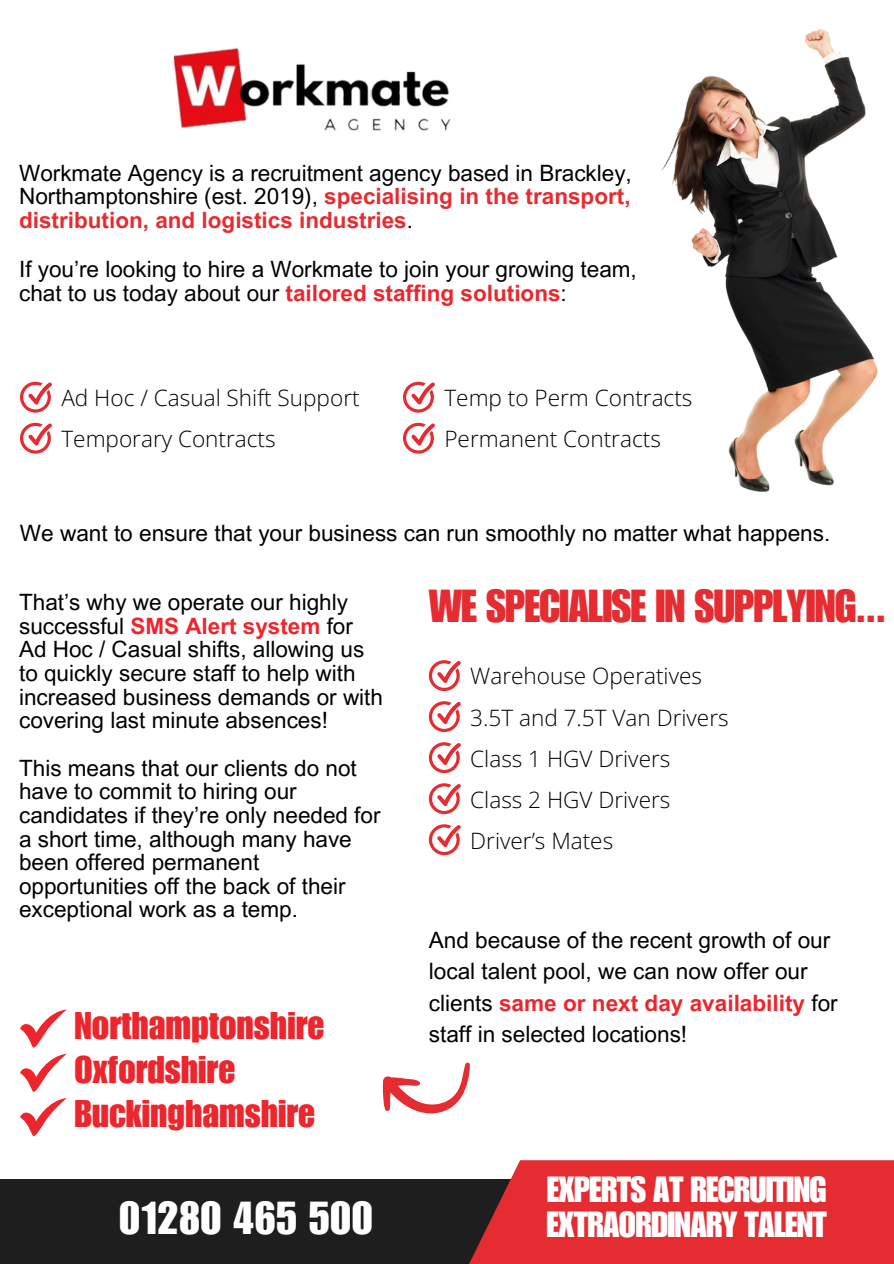
<style>
.page{position:relative;width:894px;height:1264px;background:#fff}
.page>*{position:absolute;margin:0;border:0;box-sizing:border-box;transform-origin:0 0}
.t1{font:45px "Impact LT Std";letter-spacing:-.02em;color:#e42c31}
.t2{font:45px "Impact LT Std";color:#fff}
.t3{font:37.5px "Impact LT Std";color:#ed252c}
.t4{font:35.4px "Impact LT Std";letter-spacing:-.02em;color:#fff}
.t5{font:22.5px/23.7px "Arial MT Pro";color:#000}
.t6{font:300 22.5px "Open Sans";color:#000}
.t7{font:700 22.5px "Arial MT Pro";color:#ed252c}
.s1{font-weight:700;color:#e42c31}
.s2{font-weight:400;color:#000}
.s3{font-weight:700;color:#ed252c}
</style>
<div class="page">
<div style="left:0;top:1178px;width:893px;height:85px;background:#1e1e1e"></div>
<img style="left:661px;top:29px;width:216px;height:463px">
<div style="left:455px;top:1160px;width:438px;height:103px;background:#e42c31"></div>
<img style="left:174px;top:47px;width:277px;height:84px">
<svg style="left:428px;top:742px;width:33px;height:31px"></svg>
<svg style="left:428px;top:701px;width:33px;height:31px"></svg>
<svg style="left:428px;top:660px;width:33px;height:31px"></svg>
<svg style="left:428px;top:783px;width:33px;height:31px"></svg>
<svg style="left:428px;top:824px;width:33px;height:31px"></svg>
<svg style="left:20px;top:423px;width:32px;height:30px"></svg>
<svg style="left:20px;top:382px;width:32px;height:30px"></svg>
<svg style="left:403px;top:382px;width:32px;height:30px"></svg>
<svg style="left:403px;top:423px;width:32px;height:30px"></svg>
<svg style="left:382px;top:1062px;width:88px;height:52px"></svg>
<svg style="left:20px;top:1009px;width:47px;height:38px"></svg>
<svg style="left:20px;top:1053px;width:47px;height:39px"></svg>
<svg style="left:20px;top:1098px;width:47px;height:38px"></svg>
<p class="t5" style="left:19px;top:164px;width:614px;text-align:justify">Workmate Agency is a recruitment agency based in Brackley, Northamptonshire (est. 2019), <span class="s1">specialising in the transport, distribution, and logistics industries</span>.</p>
<p class="t5" style="left:19px;top:260px;width:619px">If you’re looking to hire a Workmate to join your growing team,</p>
<h1 class="t7" style="left:19px;top:285px;width:549px"><span class="s2">chat to us today about our</span> tailored staffing solutions<span class="s2">:</span></h1>
<p class="t6" style="left:61px;top:382px;width:299px">Ad Hoc / Casual Shift Support</p>
<p class="t6" style="left:444px;top:382px;width:249px">Temp to Perm Contracts</p>
<p class="t6" style="left:444px;top:423px;width:218px">Permanent Contracts</p>
<p class="t6" style="left:61px;top:423px;width:216px">Temporary Contracts</p>
<p class="t5" style="left:20px;top:524px;width:811px">We want to ensure that your business can run smoothly no matter what happens.</p>
<p class="t5" style="left:19px;top:593px;width:365px">That’s why we operate our highly successful <span class="s3">SMS Alert system</span> for Ad Hoc / Casual shifts, allowing us to quickly secure staff to help with increased business demands or with covering last minute absences!</p>
<p class="t5" style="left:19px;top:758px;width:363px">This means that our clients do not have to commit to hiring our candidates if they’re only needed for a short time, although many have been offered permanent opportunities off the back of their exceptional work as a temp.</p>
<p class="t3" style="left:74px;top:1011px;width:251px">Northamptonshire</p>
<p class="t3" style="left:74px;top:1056px;width:162px">Oxfordshire</p>
<p class="t3" style="left:74px;top:1100px;width:242px">Buckinghamshire</p>
<p class="t1" style="left:428px;top:589px;width:458px">WE SPECIALISE IN SUPPLYING...</p>
<p class="t6" style="left:470px;top:660px;width:233px">Warehouse Operatives</p>
<p class="t6" style="left:470px;top:701px;width:260px">3.5T and 7.5T Van Drivers</p>
<p class="t6" style="left:470px;top:742px;width:201px">Class 1 HGV Drivers</p>
<p class="t6" style="left:470px;top:783px;width:201px">Class 2 HGV Drivers</p>
<p class="t6" style="left:470px;top:824px;width:144px">Driver’s Mates</p>
<p class="t5" style="left:428px;top:926px;width:410px;line-height:31.5px">And because of the recent growth of our local talent pool, we can now offer our clients <span class="s3">same or next day availability</span> for</p>
<p class="t5" style="left:428px;top:1025px;width:260px">staff in selected locations!</p>
<p class="t4" style="left:546px;top:1176px;width:281px">EXPERTS AT RECRUITING</p>
<p class="t2" style="left:119px;top:1202px;width:256px">01280 465 500</p>
<p class="t4" style="left:546px;top:1211px;width:282px">EXTRAORDINARY TALENT</p>
</div>
